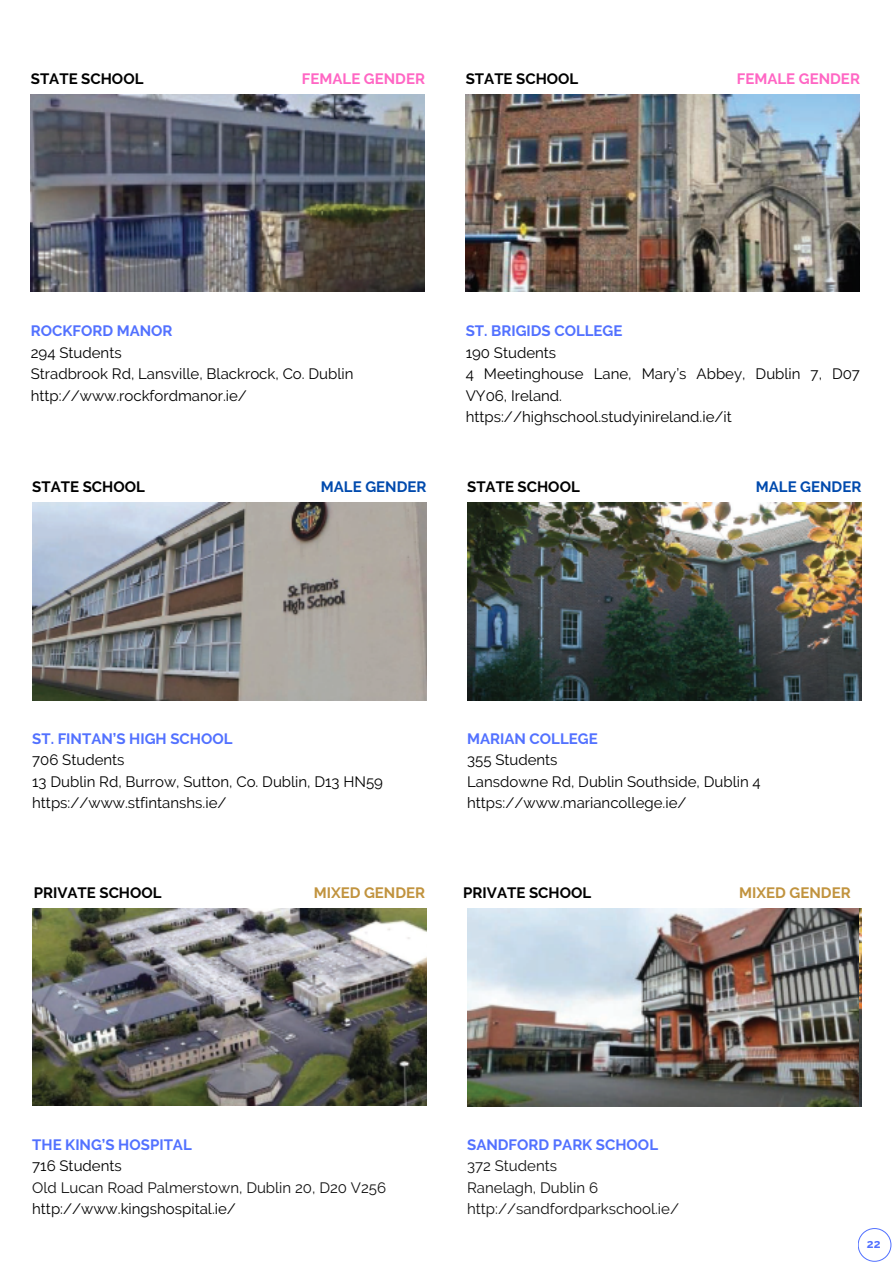
<style>
.page{position:relative;width:894px;height:1264px;background:#fff}
.page>*{position:absolute;margin:0;border:0;box-sizing:border-box;transform-origin:0 0}
.t1{font:15px/21.3px "Raleway";color:#000}
.t2{font:700 15px "Raleway";color:#5271ff}
.t3{font:15px "Raleway";color:#121212}
.t4{font:700 15px "Raleway";color:#000}
.t5{font:700 15px "Raleway";color:#ff66c4}
.t6{font:700 15px "Raleway";color:#c1933e}
.t7{font:700 15px "Raleway";color:#004aad}
.t8{font:700 12.15px "Raleway";color:#5271ff}
</style>
<div class="page">
<svg style="left:858px;top:1228px;width:33px;height:33px"></svg>
<img style="left:31px;top:95px;width:394px;height:197px">
<img style="left:465px;top:95px;width:394px;height:197px">
<img style="left:32px;top:502px;width:394px;height:198px">
<img style="left:467px;top:502px;width:394px;height:198px">
<img style="left:32px;top:908px;width:394px;height:197px">
<img style="left:467px;top:908px;width:391px;height:198px">
<h1 class="t4" style="left:31px;top:70px;width:114px">STATE SCHOOL</h1>
<p class="t5" style="left:302px;top:70px;width:125px">FEMALE GENDER</p>
<h1 class="t4" style="left:465px;top:70px;width:114px">STATE SCHOOL</h1>
<h1 class="t5" style="left:736px;top:70px;width:125px">FEMALE GENDER</h1>
<p class="t2" style="left:31px;top:322px;width:143px">ROCKFORD MANOR</p>
<p class="t1" style="left:31px;top:342px;width:92px">294 Students</p>
<p class="t1" style="left:31px;top:363px;width:324px">Stradbrook Rd, Lansville, Blackrock, Co. Dublin</p>
<p class="t1" style="left:31px;top:384px;width:218px">http://www.rockfordmanor.ie/</p>
<p class="t2" style="left:465px;top:322px;width:158px">ST. BRIGIDS COLLEGE</p>
<h1 class="t1" style="left:465px;top:342px;width:92px">190 Students</h1>
<h1 class="t1" style="left:465px;top:363px;width:395px">4 Meetinghouse Lane, Mary’s Abbey, Dublin 7, D07<br>VY06, Ireland.</h1>
<p class="t1" style="left:465px;top:406px;width:267px">https://highschool.studyinireland.ie/it</p>
<p class="t4" style="left:32px;top:477px;width:114px">STATE SCHOOL</p>
<p class="t7" style="left:321px;top:477px;width:107px">MALE GENDER</p>
<p class="t4" style="left:467px;top:477px;width:114px">STATE SCHOOL</p>
<p class="t7" style="left:755px;top:477px;width:107px">MALE GENDER</p>
<h1 class="t2" style="left:32px;top:729px;width:202px">ST. FINTAN’S HIGH SCHOOL</h1>
<h1 class="t1" style="left:32px;top:749px;width:94px">706 Students</h1>
<p class="t1" style="left:32px;top:770px;width:352px">13 Dublin Rd, Burrow, Sutton, Co. Dublin, D13 HN59</p>
<p class="t1" style="left:32px;top:792px;width:196px">https://www.stfintanshs.ie/</p>
<p class="t2" style="left:467px;top:729px;width:132px">MARIAN COLLEGE</p>
<p class="t1" style="left:467px;top:749px;width:92px">355 Students</p>
<p class="t1" style="left:467px;top:770px;width:295px">Lansdowne Rd, Dublin Southside, Dublin 4</p>
<p class="t1" style="left:467px;top:792px;width:221px">https://www.mariancollege.ie/</p>
<p class="t4" style="left:34px;top:884px;width:129px">PRIVATE SCHOOL</p>
<p class="t6" style="left:313px;top:884px;width:113px">MIXED GENDER</p>
<p class="t4" style="left:463px;top:884px;width:129px">PRIVATE SCHOOL</p>
<p class="t6" style="left:739px;top:884px;width:113px">MIXED GENDER</p>
<p class="t2" style="left:32px;top:1135px;width:161px">THE KING’S HOSPITAL</p>
<p class="t1" style="left:32px;top:1155px;width:91px">716 Students</p>
<h1 class="t3" style="left:32px;top:1178px;width:355px">Old Lucan Road Palmerstown, Dublin 20, D20 V256</h1>
<h1 class="t1" style="left:32px;top:1198px;width:205px">http://www.kingshospital.ie/</h1>
<p class="t2" style="left:467px;top:1135px;width:192px">SANDFORD PARK SCHOOL</p>
<h1 class="t3" style="left:467px;top:1157px;width:91px">372 Students</h1>
<h1 class="t3" style="left:467px;top:1178px;width:132px">Ranelagh, Dublin 6</h1>
<p class="t3" style="left:467px;top:1200px;width:213px">http://sandfordparkschool.ie/</p>
<h1 class="t8" style="left:866px;top:1236px;width:15px">22</h1>
</div>
